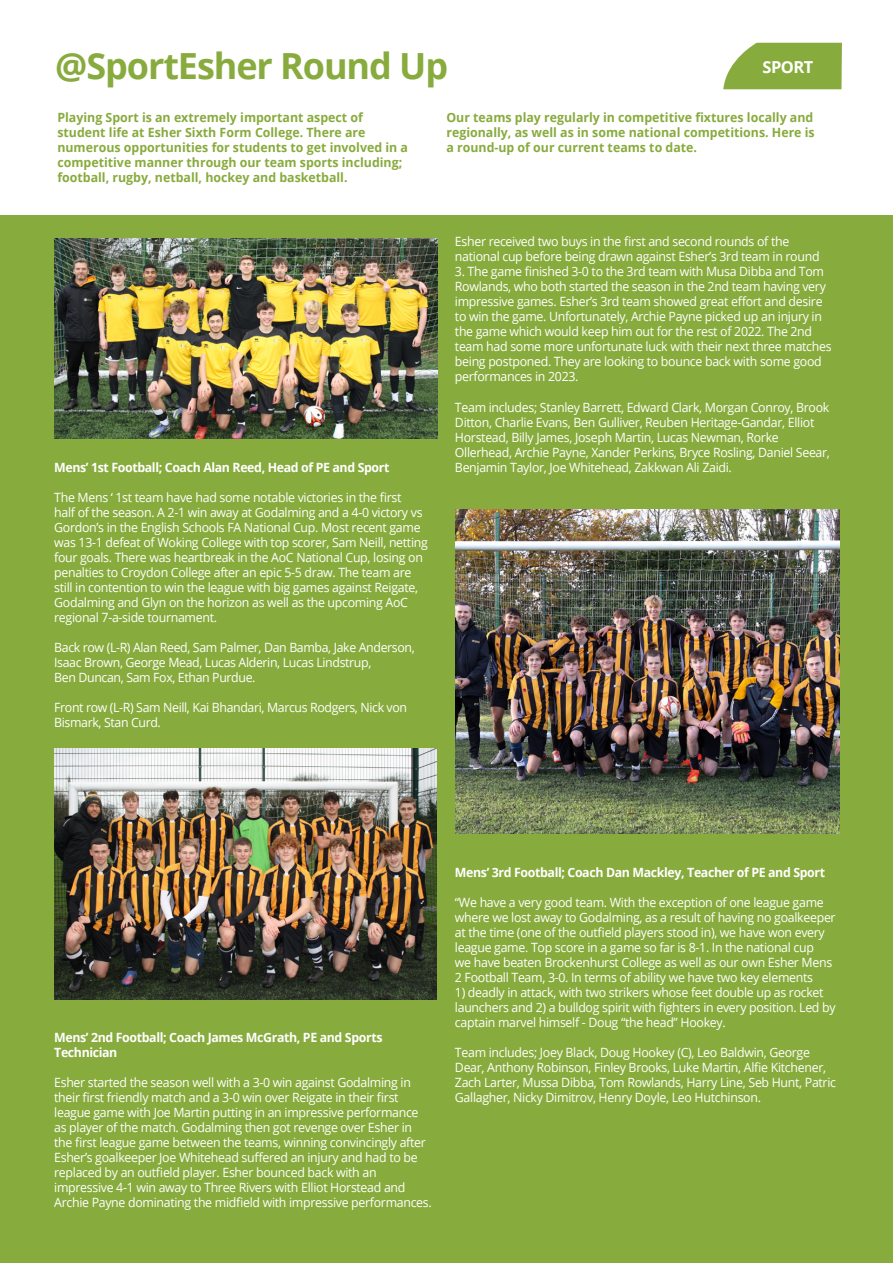
<style>
.page{position:relative;width:893px;height:1263px;background:#88ab3d}
.page>*{position:absolute;margin:0;border:0;box-sizing:border-box;transform-origin:0 0}
.t1{font:700 36px "Open Sans";letter-spacing:-.03em;color:#88ab3d}
.t2{font:700 16.5px "Open Sans";letter-spacing:-.03em;color:#fff}
.t3{font:12.75px/15px "Open Sans";letter-spacing:-.025em;color:#fff}
.t4{font:700 12.75px/15px "Open Sans";color:#88ab3d}
.t5{font:700 12.75px/15px "Open Sans";letter-spacing:-.03em;color:#fff}
</style>
<div class="page">
<div style="left:0;top:0;width:893px;height:215px;background:#fff"></div>
<img style="left:54px;top:239px;width:384px;height:200px">
<img style="left:54px;top:748px;width:382px;height:251px">
<img style="left:455px;top:509px;width:384px;height:324px">
<svg style="left:723px;top:43px;width:119px;height:46px;background:#93b350"></svg>
<h1 class="t1" style="left:55px;top:40px;width:394px">@SportEsher Round Up</h1>
<p class="t2" style="left:762px;top:60px;width:53px">SPORT</p>
<p class="t4" style="left:57px;top:110px;width:352px">Playing Sport is an extremely important aspect of student life at Esher Sixth Form College. There are numerous opportunities for students to get involved in a competitive manner through our team sports including; football, rugby, netball, hockey and basketball.</p>
<p class="t4" style="left:446px;top:110px;width:370px;text-align:justify">Our teams play regularly in competitive fixtures locally and regionally, as well as in some national competitions. Here is a round-up of our current teams to date.</p>
<p class="t5" style="left:54px;top:459px;width:337px">Mens’ 1st Football; Coach Alan Reed, Head of PE and Sport</p>
<p class="t3" style="left:54px;top:489px;width:375px">The Mens ‘ 1st team have had some notable victories in the first<br>half of the season. A 2-1 win away at Godalming and a 4-0 victory vs Gordon’s in the English Schools FA National Cup. Most recent game was 13-1 defeat of Woking College with top scorer, Sam Neill, netting four goals. There was heartbreak in the AoC National Cup, losing on penalties to Croydon College after an epic 5-5 draw. The team are still in contention to win the league with big games against Reigate, Godalming and Glyn on the horizon as well as the upcoming AoC regional 7-a-side tournament.</p>
<p class="t3" style="left:54px;top:641px;width:362px">Back row (L-R) Alan Reed, Sam Palmer, Dan Bamba, Jake Anderson,<br>Isaac Brown, George Mead, Lucas Alderin, Lucas Lindstrup,<br>Ben Duncan, Sam Fox, Ethan Purdue.</p>
<p class="t3" style="left:54px;top:701px;width:354px">Front row (L-R) Sam Neill, Kai Bhandari, Marcus Rodgers, Nick von<br>Bismark, Stan Curd.</p>
<p class="t3" style="left:455px;top:234px;width:366px">Esher received two buys in the first and second rounds of the national cup before being drawn against Esher’s 3rd team in round</p>
<p class="t3" style="left:455px;top:264px;width:378px">3. The game finished 3-0 to the 3rd team with Musa Dibba and Tom Rowlands, who both started the season in the 2nd team having very impressive games. Esher’s 3rd team showed great effort and desire to win the game. Unfortunately, Archie Payne picked up an injury in the game which would keep him out for the rest of 2022. The 2nd team had some more unfortunate luck with their next three matches being postponed. They are looking to bounce back with some good performances in 2023.</p>
<p class="t3" style="left:455px;top:401px;width:376px">Team includes; Stanley Barrett, Edward Clark, Morgan Conroy, Brook Ditton, Charlie Evans, Ben Gulliver, Reuben Heritage-Gandar, Elliot Horstead, Billy James, Joseph Martin, Lucas Newman, Rorke Ollerhead, Archie Payne, Xander Perkins, Bryce Rosling, Daniel Seear, Benjamin Taylor, Joe Whitehead, Zakkwan Ali Zaidi.</p>
<p class="t5" style="left:54px;top:1029px;width:330px">Mens’ 2nd Football; Coach James McGrath, PE and Sports<br>Technician</p>
<p class="t3" style="left:54px;top:1076px;width:379px">Esher started the season well with a 3-0 win against Godalming in their first friendly match and a 3-0 win over Reigate in their first league game with Joe Martin putting in an impressive performance as player of the match. Godalming then got revenge over Esher in the first league game between the teams, winning convincingly after Esher’s goalkeeper Joe Whitehead suffered an injury and had to be replaced by an outfield player. Esher bounced back with an impressive 4-1 win away to Three Rivers with Elliot Horstead and Archie Payne dominating the midfield with impressive performances.</p>
<p class="t5" style="left:455px;top:864px;width:372px">Mens’ 3rd Football; Coach Dan Mackley, Teacher of PE and Sport</p>
<p class="t3" style="left:455px;top:896px;width:382px">“We have a very good team. With the exception of one league game where we lost away to Godalming, as a result of having no goalkeeper at the time (one of the outfield players stood in), we have won every league game. Top score in a game so far is 8-1. In the national cup<br>we have beaten Brockenhurst College as well as our own Esher Mens 2 Football Team, 3-0. In terms of ability we have two key elements</p>
<p class="t3" style="left:455px;top:986px;width:382px">1) deadly in attack, with two strikers whose feet double up as rocket launchers and 2) a bulldog spirit with fighters in every position. Led by captain marvel himself - Doug “the head” Hookey.</p>
<p class="t3" style="left:455px;top:1046px;width:383px">Team includes; Joey Black, Doug Hookey (C), Leo Baldwin, George Dear, Anthony Robinson, Finley Brooks, Luke Martin, Alfie Kitchener, Zach Larter, Mussa Dibba, Tom Rowlands, Harry Line, Seb Hunt, Patric Gallagher, Nicky Dimitrov, Henry Doyle, Leo Hutchinson.</p>
</div>
